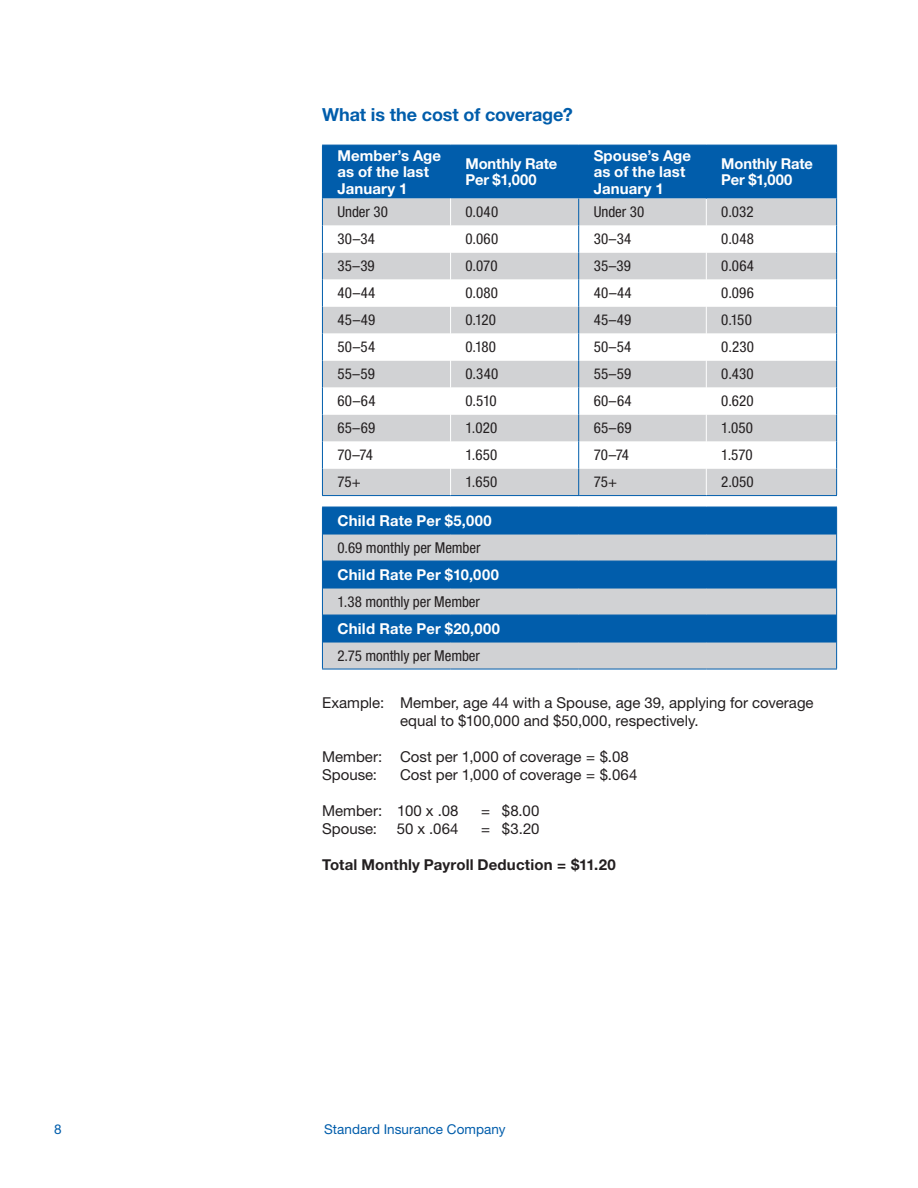
<style>
.page{position:relative;width:918px;height:1188px;background:#fff}
.page>*{position:absolute;margin:0;border:0;box-sizing:border-box;transform-origin:0 0}
.t1{font:700 18px "Helvetica Neue LT Std";letter-spacing:-.005em;color:#015dab}
.t2{font:condensed 15px "Helvetica Neue LT Std";letter-spacing:.005em;color:#231f20}
.t3{font:15px/18px "Helvetica Neue LT Std";color:#231f20}
.t4{font:700 15px/16.5px "Helvetica Neue LT Std";letter-spacing:.005em;color:#fff}
.t5{font:700 15px "Helvetica Neue LT Std";letter-spacing:.01em;color:#231f20}
.t6{font:13.5px "Helvetica Neue LT Std";letter-spacing:.005em;color:#015dab}
</style>
<div class="page">
<div style="left:323px;top:146px;width:513px;height:53px;background:#015dab"></div>
<svg style="left:323px;top:199px;width:513px;height:470px;background:#769fc2"></svg>
<svg style="left:322px;top:226px;width:514px;height:281px"></svg>
<svg style="left:450px;top:199px;width:1px;height:296px"></svg>
<svg style="left:706px;top:199px;width:1px;height:296px"></svg>
<svg style="left:322px;top:199px;width:1px;height:296px"></svg>
<svg style="left:578px;top:199px;width:1px;height:296px"></svg>
<hr style="left:322px;top:145px;width:129px;height:1px;background:#015dab">
<hr style="left:322px;top:145px;width:1px;height:54px;background:#015dab">
<hr style="left:451px;top:145px;width:128px;height:1px;background:#015dab">
<hr style="left:579px;top:145px;width:127px;height:1px;background:#015dab">
<hr style="left:706px;top:145px;width:131px;height:1px;background:#015dab">
<hr style="left:706px;top:145px;width:1px;height:54px;background:#015dab">
<hr style="left:322px;top:669px;width:129px;height:1px;background:#015dab">
<hr style="left:451px;top:669px;width:128px;height:1px;background:#015dab">
<hr style="left:579px;top:669px;width:127px;height:1px;background:#015dab">
<hr style="left:706px;top:669px;width:131px;height:1px;background:#015dab">
<hr style="left:322px;top:495px;width:129px;height:1px;background:#015dab">
<hr style="left:579px;top:495px;width:127px;height:1px;background:#015dab">
<hr style="left:451px;top:495px;width:128px;height:1px;background:#015dab">
<hr style="left:706px;top:495px;width:131px;height:1px;background:#015dab">
<hr style="left:836px;top:145px;width:1px;height:54px;background:#015dab">
<hr style="left:322px;top:507px;width:129px;height:1px;background:#015dab">
<hr style="left:451px;top:507px;width:128px;height:1px;background:#015dab">
<hr style="left:579px;top:507px;width:127px;height:1px;background:#015dab">
<hr style="left:706px;top:507px;width:131px;height:1px;background:#015dab">
<hr style="left:323px;top:534px;width:128px;height:1px;background:#015dab">
<hr style="left:451px;top:534px;width:128px;height:1px;background:#015dab">
<hr style="left:579px;top:534px;width:127px;height:1px;background:#015dab">
<hr style="left:706px;top:534px;width:130px;height:1px;background:#015dab">
<hr style="left:323px;top:561px;width:128px;height:1px;background:#015dab">
<hr style="left:451px;top:561px;width:128px;height:1px;background:#015dab">
<hr style="left:579px;top:561px;width:127px;height:1px;background:#015dab">
<hr style="left:706px;top:561px;width:130px;height:1px;background:#015dab">
<hr style="left:323px;top:588px;width:128px;height:1px;background:#015dab">
<hr style="left:451px;top:588px;width:128px;height:1px;background:#015dab">
<hr style="left:579px;top:588px;width:127px;height:1px;background:#015dab">
<hr style="left:706px;top:588px;width:130px;height:1px;background:#015dab">
<hr style="left:323px;top:615px;width:128px;height:1px;background:#015dab">
<hr style="left:451px;top:615px;width:128px;height:1px;background:#015dab">
<hr style="left:579px;top:615px;width:127px;height:1px;background:#015dab">
<hr style="left:706px;top:615px;width:130px;height:1px;background:#015dab">
<hr style="left:323px;top:642px;width:128px;height:1px;background:#015dab">
<hr style="left:451px;top:642px;width:128px;height:1px;background:#015dab">
<hr style="left:579px;top:642px;width:127px;height:1px;background:#015dab">
<hr style="left:706px;top:642px;width:130px;height:1px;background:#015dab">
<svg style="left:322px;top:507px;width:1px;height:162px"></svg>
<svg style="left:836px;top:199px;width:1px;height:470px"></svg>
<p class="t6" style="left:54px;top:1121px;width:9px">8</p>
<h3 class="t1" style="left:322px;top:103px;width:252px">What is the cost of coverage?</h3>
<p class="t4" style="left:337px;top:147px;width:105px">Member’s Age as of the last<br>January 1</p>
<p class="t4" style="left:466px;top:155px;width:93px">Monthly Rate<br>Per $1,000</p>
<p class="t4" style="left:594px;top:147px;width:99px">Spouse’s Age as of the last<br>January 1</p>
<p class="t4" style="left:721px;top:155px;width:93px">Monthly Rate<br>Per $1,000</p>
<p class="t2" style="left:337px;top:203px;width:52px">Under 30</p>
<p class="t2" style="left:466px;top:203px;width:34px">0.040</p>
<p class="t2" style="left:594px;top:203px;width:52px">Under 30</p>
<p class="t2" style="left:721px;top:203px;width:34px">0.032</p>
<p class="t2" style="left:337px;top:230px;width:39px">30–34</p>
<p class="t2" style="left:466px;top:230px;width:34px">0.060</p>
<p class="t2" style="left:594px;top:230px;width:39px">30–34</p>
<p class="t2" style="left:721px;top:230px;width:34px">0.048</p>
<p class="t2" style="left:337px;top:257px;width:39px">35–39</p>
<p class="t2" style="left:466px;top:257px;width:34px">0.070</p>
<p class="t2" style="left:594px;top:257px;width:39px">35–39</p>
<p class="t2" style="left:721px;top:257px;width:34px">0.064</p>
<p class="t2" style="left:337px;top:284px;width:40px">40–44</p>
<p class="t2" style="left:466px;top:284px;width:34px">0.080</p>
<p class="t2" style="left:594px;top:284px;width:40px">40–44</p>
<p class="t2" style="left:721px;top:284px;width:34px">0.096</p>
<p class="t2" style="left:337px;top:311px;width:39px">45–49</p>
<p class="t2" style="left:466px;top:311px;width:32px">0.120</p>
<p class="t2" style="left:594px;top:311px;width:39px">45–49</p>
<p class="t2" style="left:721px;top:311px;width:32px">0.150</p>
<p class="t2" style="left:337px;top:338px;width:39px">50–54</p>
<p class="t2" style="left:466px;top:338px;width:32px">0.180</p>
<p class="t2" style="left:594px;top:338px;width:39px">50–54</p>
<p class="t2" style="left:721px;top:338px;width:34px">0.230</p>
<p class="t2" style="left:337px;top:365px;width:39px">55–59</p>
<p class="t2" style="left:466px;top:365px;width:34px">0.340</p>
<p class="t2" style="left:594px;top:365px;width:39px">55–59</p>
<p class="t2" style="left:721px;top:365px;width:34px">0.430</p>
<p class="t2" style="left:337px;top:392px;width:40px">60–64</p>
<p class="t2" style="left:466px;top:392px;width:33px">0.510</p>
<p class="t2" style="left:594px;top:392px;width:40px">60–64</p>
<p class="t2" style="left:721px;top:392px;width:34px">0.620</p>
<p class="t2" style="left:337px;top:419px;width:39px">65–69</p>
<p class="t2" style="left:466px;top:419px;width:33px">1.020</p>
<p class="t2" style="left:594px;top:419px;width:39px">65–69</p>
<p class="t2" style="left:721px;top:419px;width:33px">1.050</p>
<p class="t2" style="left:337px;top:446px;width:37px">70–74</p>
<p class="t2" style="left:466px;top:446px;width:33px">1.650</p>
<p class="t2" style="left:594px;top:446px;width:37px">70–74</p>
<p class="t2" style="left:721px;top:446px;width:33px">1.570</p>
<p class="t2" style="left:337px;top:473px;width:25px">75+</p>
<p class="t2" style="left:466px;top:473px;width:33px">1.650</p>
<p class="t2" style="left:594px;top:473px;width:25px">75+</p>
<p class="t2" style="left:721px;top:473px;width:34px">2.050</p>
<p class="t4" style="left:337px;top:512px;width:156px">Child Rate Per $5,000</p>
<p class="t2" style="left:337px;top:539px;width:145px">0.69 monthly per Member</p>
<p class="t4" style="left:337px;top:566px;width:163px">Child Rate Per $10,000</p>
<p class="t2" style="left:337px;top:593px;width:144px">1.38 monthly per Member</p>
<p class="t4" style="left:337px;top:620px;width:164px">Child Rate Per $20,000</p>
<p class="t2" style="left:337px;top:647px;width:144px">2.75 monthly per Member</p>
<p class="t3" style="left:322px;top:694px;width:64px">Example:</p>
<p class="t3" style="left:400px;top:694px;width:415px">Member, age 44 with a Spouse, age 39, applying for coverage equal to $100,000 and $50,000, respectively.</p>
<p class="t3" style="left:322px;top:748px;width:62px">Member:</p>
<p class="t3" style="left:400px;top:748px;width:230px">Cost per 1,000 of coverage = $.08</p>
<p class="t3" style="left:322px;top:766px;width:57px">Spouse:</p>
<p class="t3" style="left:400px;top:766px;width:239px">Cost per 1,000 of coverage = $.064</p>
<p class="t3" style="left:322px;top:802px;width:62px">Member:</p>
<p class="t3" style="left:397px;top:802px;width:63px">100 x .08</p>
<p class="t3" style="left:481px;top:802px;width:60px">= $8.00</p>
<p class="t3" style="left:322px;top:820px;width:57px">Spouse:</p>
<p class="t3" style="left:397px;top:820px;width:63px">50 x .064</p>
<p class="t3" style="left:481px;top:820px;width:60px">= $3.20</p>
<p class="t5" style="left:322px;top:856px;width:295px">Total Monthly Payroll Deduction = $11.20</p>
<p class="t6" style="left:324px;top:1121px;width:183px">Standard Insurance Company</p>
</div>
